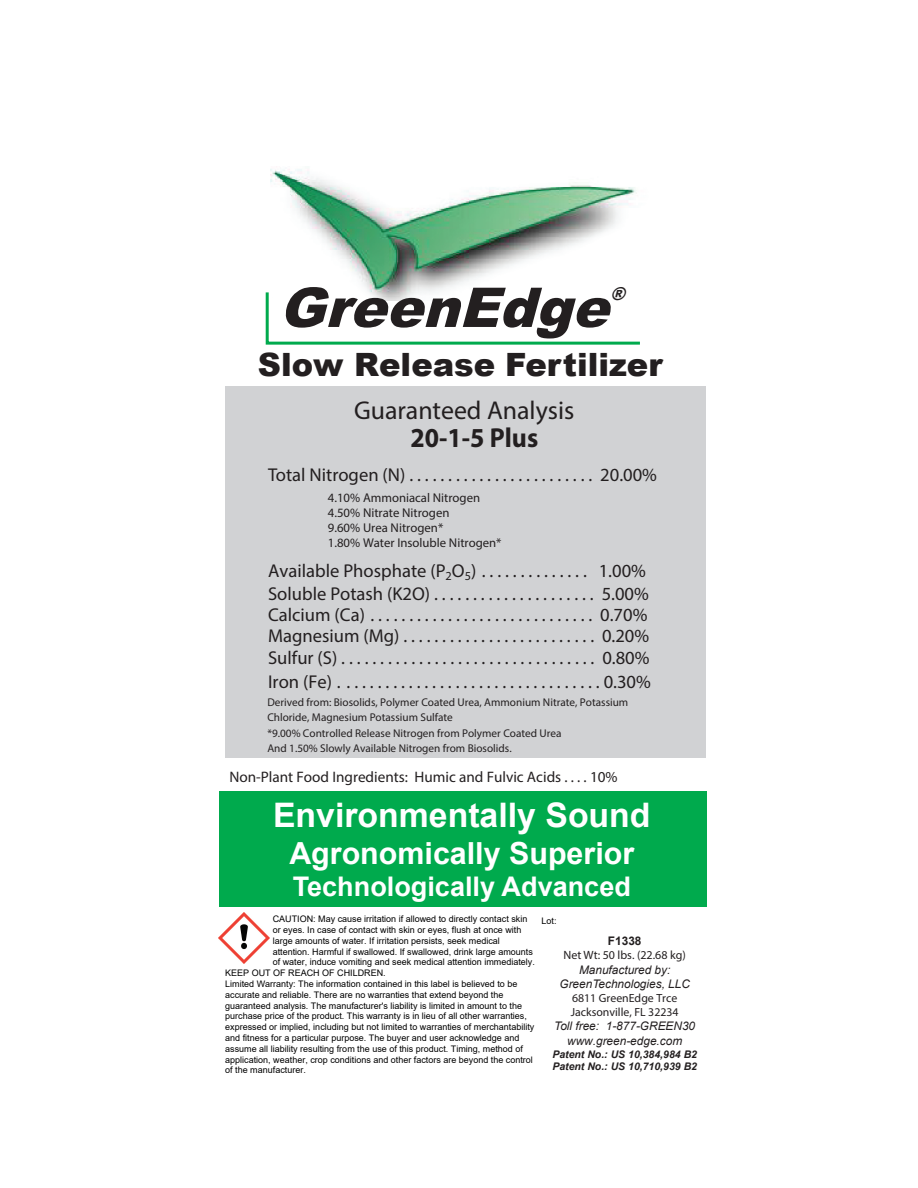
<style>
.page{position:relative;width:918px;height:1188px;background:#fff}
.page>*{position:absolute;margin:0;border:0;box-sizing:border-box;transform-origin:0 0}
.t1{font:italic 900 54.9px "Arial";color:#231f20}
.t2{font:700 33.75px "Arial";color:#fff}
.t3{font:900 32.1px "Arial";color:#231f20}
.t4{font:700 30.45px "Arial";color:#fff}
.t5{font:700 27.6px "Myriad Pro";color:#231f20;scale:.94 1}
.t6{font:700 27px "Arial";color:#fff}
.t7{font:700 25.8px "Myriad";color:#231f20}
.t8{font:18.6px/22.6px "Myriad";color:#231f20}
.t9{font:18.6px "Myriad Pro";color:#231f20}
.t10{font:italic 900 17.7px "Arial";color:#231f20}
.t11{font:15.15px "Myriad Pro";color:#231f20}
.t12{font:12.75px/15.1px "Myriad Pro";color:#231f20}
.t13{font:12px "Myriad Pro";color:#231f20}
.t14{font:italic 11.85px/14.2px "Arial";color:#231f20;text-align:center}
.t15{font:italic 11.85px "Myriad";color:#231f20}
.t16{font:11.85px "Myriad Pro";color:#231f20}
.t17{font:700 11.85px "Arial";color:#231f20}
.t18{font:11.25px/15.6px "Myriad Pro";color:#231f20}
.t19{font:italic 700 10.5px/12.6px "Arial";color:#231f20}
.t20{font:9px "Arial";color:#000}
.t21{font:9px "Arial";color:#000}
.s1{font-family:"Myriad Pro"}
</style>
<div class="page">
<div style="left:225px;top:386px;width:480px;height:372px;background:#d1d2d4"></div>
<img style="left:271px;top:169px;width:365px;height:120px">
<div style="left:219px;top:791px;width:488px;height:116px;background:#00aa4d"></div>
<svg style="left:265px;top:289px;width:375px;height:56px"></svg>
<img style="left:218px;top:912px;width:51px;height:52px">
<h1 class="t1" style="left:279px;top:268px;width:351px">GreenEdge</h1>
<h3 class="t10" style="left:610px;top:280px;width:22px">®</h3>
<h3 class="t3" style="left:258px;top:341px;width:406px">Slow Release Fertilizer</h3>
<h3 class="t7" style="left:354px;top:395px;width:222px">Guaranteed Analysis</h3>
<h3 class="t5" style="left:411px;top:420px;width:137px">20-1-5 Plus</h3>
<h3 class="t8" style="left:268px;top:463px;width:390px">Total Nitrogen (N) . . . . . . . . . . . . . . . . . . . . . . . . <span class="s1">20</span>.00%</h3>
<h3 class="t12" style="left:328px;top:490px;width:175px">4.10% Ammoniacal Nitrogen<br>4.50% Nitrate Nitrogen<br>9.60% Urea Nitrogen*<br>1.80% Water Insoluble Nitrogen*</h3>
<h3 class="t8" style="left:268px;top:559px;width:382px">Available Phosphate (P<sub>2</sub>O<sub>5</sub>) . . . . . . . . . . . . . . <span class="s1">1</span>.00%<br>Soluble Potash (K2O) . . . . . . . . . . . . . . . . . . . . . <span class="s1">5</span>.00%</h3>
<h3 class="t8" style="left:268px;top:603px;width:383px;line-height:21.5px">Calcium (Ca) . . . . . . . . . . . . . . . . . . . . . . . . . . . . . <span class="s1">0</span>.<span class="s1">7</span>0%<br>Magnesium (Mg) . . . . . . . . . . . . . . . . . . . . . . . . . <span class="s1">0</span>.<span class="s1">20</span>%</h3>
<h3 class="t9" style="left:268px;top:646px;width:383px">Sulfur (S) . . . . . . . . . . . . . . . . . . . . . . . . . . . . . . . . . 0.80%</h3>
<h3 class="t8" style="left:268px;top:670px;width:384px">Iron (Fe) . . . . . . . . . . . . . . . . . . . . . . . . . . . . . . . . . . 0.<span class="s1">30</span>%</h3>
<p class="t18" style="left:267px;top:694px;width:362px">Derived from: Biosolids, Polymer Coated Urea, Ammonium Nitrate, Potassium Chloride, Magnesium Potassium Sulfate<br>*9.00% Controlled Release Nitrogen from Polymer Coated Urea<br>And 1.50% Slowly Available Nitrogen from Biosolids.</p>
<h3 class="t11" style="left:229px;top:768px;width:390px">Non-Plant Food Ingredients: Humic and Fulvic Acids . . . . 10%</h3>
<h2 class="t2" style="left:273px;top:792px;width:379px">Environmentally Sound</h2>
<h3 class="t4" style="left:289px;top:832px;width:346px">Agronomically Superior</h3>
<h3 class="t6" style="left:293px;top:868px;width:340px">Technologically Advanced</h3>
<p class="t20" style="left:273px;top:913px;width:256px">CAUTION: May cause irritation if allowed to directly contact skin</p>
<p class="t20" style="left:273px;top:924px;width:250px">or eyes. In case of contact with skin or eyes, flush at once with</p>
<p class="t20" style="left:273px;top:934px;width:229px">large amounts of water. If irritation persists, seek medical</p>
<p class="t20" style="left:273px;top:945px;width:262px">attention. Harmful if swallowed. If swallowed, drink large amounts</p>
<p class="t20" style="left:273px;top:956px;width:264px">of water, induce vomiting and seek medical attention immediately.</p>
<p class="t20" style="left:225px;top:967px;width:162px">KEEP OUT OF REACH OF CHILDREN.</p>
<p class="t20" style="left:225px;top:978px;width:294px">Limited Warranty: The information contained in this label is believed to be</p>
<p class="t20" style="left:225px;top:988px;width:280px">accurate and reliable. There are no warranties that extend beyond the</p>
<p class="t20" style="left:225px;top:999px;width:298px">guaranteed analysis. The manufacturer's liability is limited in amount to the</p>
<p class="t20" style="left:225px;top:1010px;width:303px">purchase price of the product. This warranty is in lieu of all other warranties,</p>
<p class="t20" style="left:225px;top:1021px;width:311px">expressed or implied, including but not limited to warranties of merchantability</p>
<p class="t20" style="left:225px;top:1032px;width:296px">and fitness for a particular purpose. The buyer and user acknowledge and</p>
<p class="t20" style="left:225px;top:1042px;width:299px">assume all liability resulting from the use of this product. Timing, method of</p>
<p class="t20" style="left:225px;top:1053px;width:309px">application, weather, crop conditions and other factors are beyond the control</p>
<p class="t20" style="left:225px;top:1064px;width:82px">of the manufacturer.</p>
<p class="t21" style="left:542px;top:915px;width:17px">Lot:</p>
<h3 class="t17" style="left:608px;top:933px;width:35px">F1338</h3>
<h3 class="t13" style="left:564px;top:948px;width:124px">Net Wt: 50 lbs. (22.68 kg)</h3>
<h3 class="t14" style="left:560px;top:963px;width:132px">Manufactured by:<br>GreenTechnologies, LLC</h3>
<h3 class="t16" style="left:572px;top:991px;width:107px">6811 GreenEdge Trce</h3>
<h3 class="t15" style="left:571px;top:1005px;width:109px">Jacksonville, FL 32234</h3>
<h3 class="t14" style="left:554px;top:1019px;width:142px">Toll free: 1-877-GREEN30 www.green-edge.com</h3>
<p class="t19" style="left:552px;top:1048px;width:146px">Patent No.: US 10,384,984 B2<br>Patent No.: US 10,710,939 B2</p>
</div>
